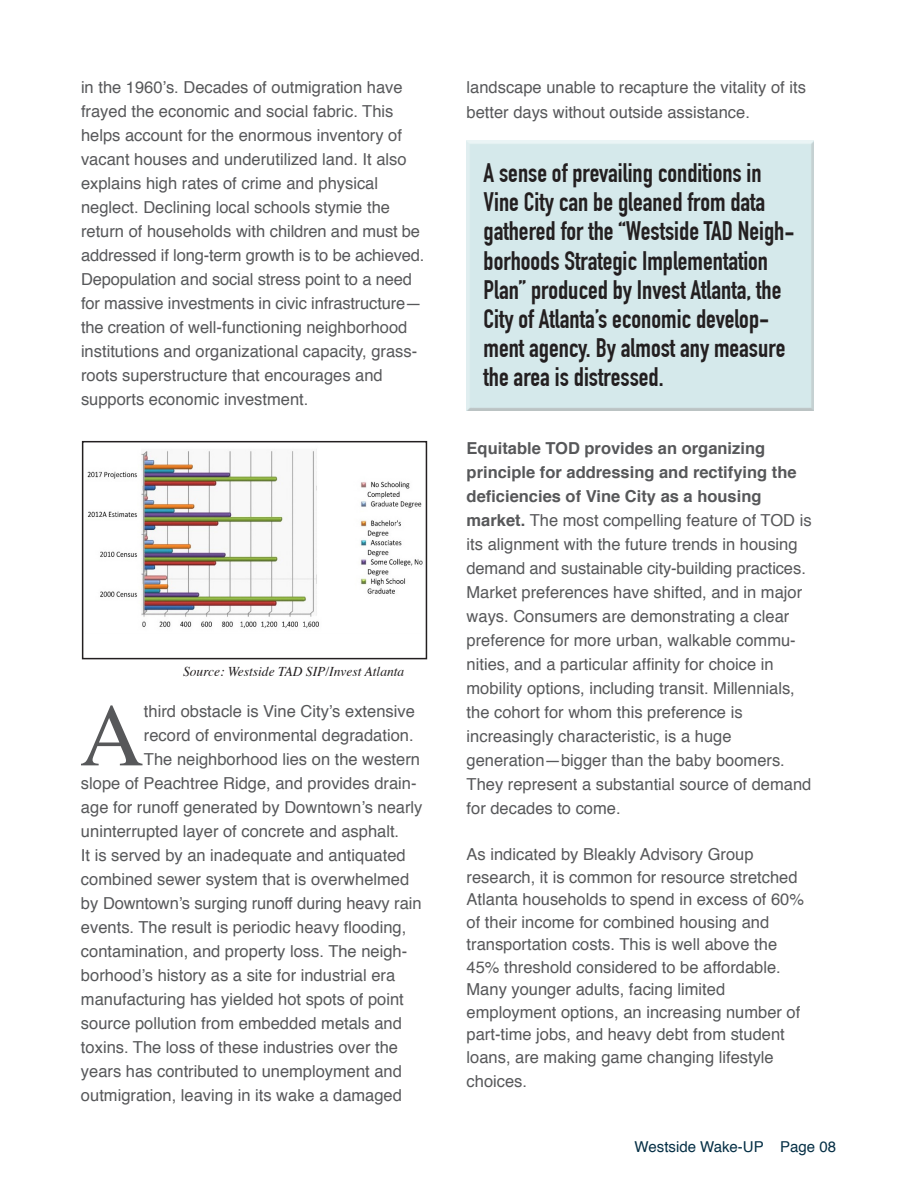
<style>
.page{position:relative;width:918px;height:1188px;background:#fff}
.page>*{position:absolute;margin:0;border:0;box-sizing:border-box;transform-origin:0 0}
.t1{font:89.1px "Times";color:#57585a}
.t2{font:700 26.25px/29.1px "DIN Condensed";color:#231f20}
.t3{font:16.5px/24px "Helvetica";color:#57585a}
.t4{font:15px "Helvetica";color:#052f45}
.t5{font:italic 13.5px "Times";color:#231f20}
.s1{font-weight:700}
</style>
<div class="page">
<div style="left:462px;top:139px;width:353px;height:273px;background:#d5e9eb"></div>
<img style="left:87px;top:449px;width:336px;height:179px">
<div style="left:82px;top:441px;width:345px;height:218px;border:2px solid #231f20"></div>
<p class="t3" style="left:81px;top:76px;width:345px">in the 1960’s. Decades of outmigration have frayed the economic and social fabric. This helps account for the enormous inventory of vacant houses and underutilized land. It also explains high rates of crime and physical neglect. Declining local schools stymie the return of households with children and must be addressed if long-term growth is to be achieved.<br>Depopulation and social stress point to a need for massive investments in civic infrastructure— the creation of well-functioning neighborhood institutions and organizational capacity, grass&shy;roots superstructure that encourages and supports economic investment.</p>
<p class="t5" style="left:183px;top:659px;width:223px">Source: Westside TAD SIP/Invest Atlanta</p>
<h1 class="t1" style="left:80px;top:652px;width:66px">A</h1>
<p class="t3" style="left:144px;top:700px;width:272px">third obstacle is Vine City’s extensive</p>
<p class="t3" style="left:144px;top:724px;width:271px">record of environmental degradation.</p>
<p class="t3" style="left:144px;top:748px;width:278px">The neighborhood lies on the western</p>
<p class="t3" style="left:81px;top:772px;width:337px">slope of Peachtree Ridge, and provides drain-</p>
<p class="t3" style="left:81px;top:796px;width:343px">age for runoff generated by Downtown’s nearly</p>
<p class="t3" style="left:81px;top:820px;width:320px">uninterrupted layer of concrete and asphalt.</p>
<p class="t3" style="left:81px;top:844px;width:326px">It is served by an inadequate and antiquated</p>
<p class="t3" style="left:81px;top:868px;width:330px">combined sewer system that is overwhelmed</p>
<p class="t3" style="left:81px;top:892px;width:342px">by Downtown’s surging runoff during heavy rain</p>
<p class="t3" style="left:81px;top:916px;width:327px">events. The result is periodic heavy flooding,</p>
<p class="t3" style="left:81px;top:940px;width:328px">contamination, and property loss. The neigh-</p>
<p class="t3" style="left:81px;top:964px;width:316px">borhood’s history as a site for industrial era</p>
<p class="t3" style="left:81px;top:988px;width:324px">manufacturing has yielded hot spots of point</p>
<p class="t3" style="left:81px;top:1012px;width:322px">source pollution from embedded metals and</p>
<p class="t3" style="left:81px;top:1036px;width:319px">toxins. The loss of these industries over the</p>
<p class="t3" style="left:81px;top:1060px;width:322px">years has contributed to unemployment and</p>
<p class="t3" style="left:81px;top:1084px;width:322px">outmigration, leaving in its wake a damaged</p>
<p class="t3" style="left:467px;top:76px;width:341px">landscape unable to recapture the vitality of its better days without outside assistance.</p>
<p class="t2" style="left:484px;top:159px;width:313px">A sense of prevailing conditions in Vine City can be gleaned from data gathered for the “Westside TAD Neigh&shy;borhoods Strategic Implementation Plan” produced by Invest Atlanta, the City of Atlanta’s economic develop&shy;ment agency. By almost any measure the area is distressed.</p>
<p class="t3" style="left:467px;top:436px;width:347px"><span class="s1">Equitable TOD provides an organizing principle for addressing and rectifying the deficiencies of Vine City as a housing market.</span> The most compelling feature of TOD is its alignment with the future trends in housing demand and sustainable city-building practices.<br>Market preferences have shifted, and in major ways. Consumers are demonstrating a clear preference for more urban, walkable commu&shy;nities, and a particular affinity for choice in mobility options, including transit. Millennials, the cohort for whom this preference is increasingly characteristic, is a huge generation—bigger than the baby boomers.<br>They represent a substantial source of demand for decades to come.</p>
<p class="t3" style="left:467px;top:844px;width:339px;line-height:22.5px">As indicated by Bleakly Advisory Group research, it is common for resource stretched Atlanta households to spend in excess of 60% of their income for combined housing and transportation costs. This is well above the 45% threshold considered to be affordable.<br>Many younger adults, facing limited employment options, an increasing number of part-time jobs, and heavy debt from student loans, are making game changing lifestyle</p>
<p class="t3" style="left:467px;top:1069px;width:62px">choices.</p>
<p class="t4" style="left:635px;top:1135px;width:203px">Westside Wake-UP Page 08</p>
</div>
